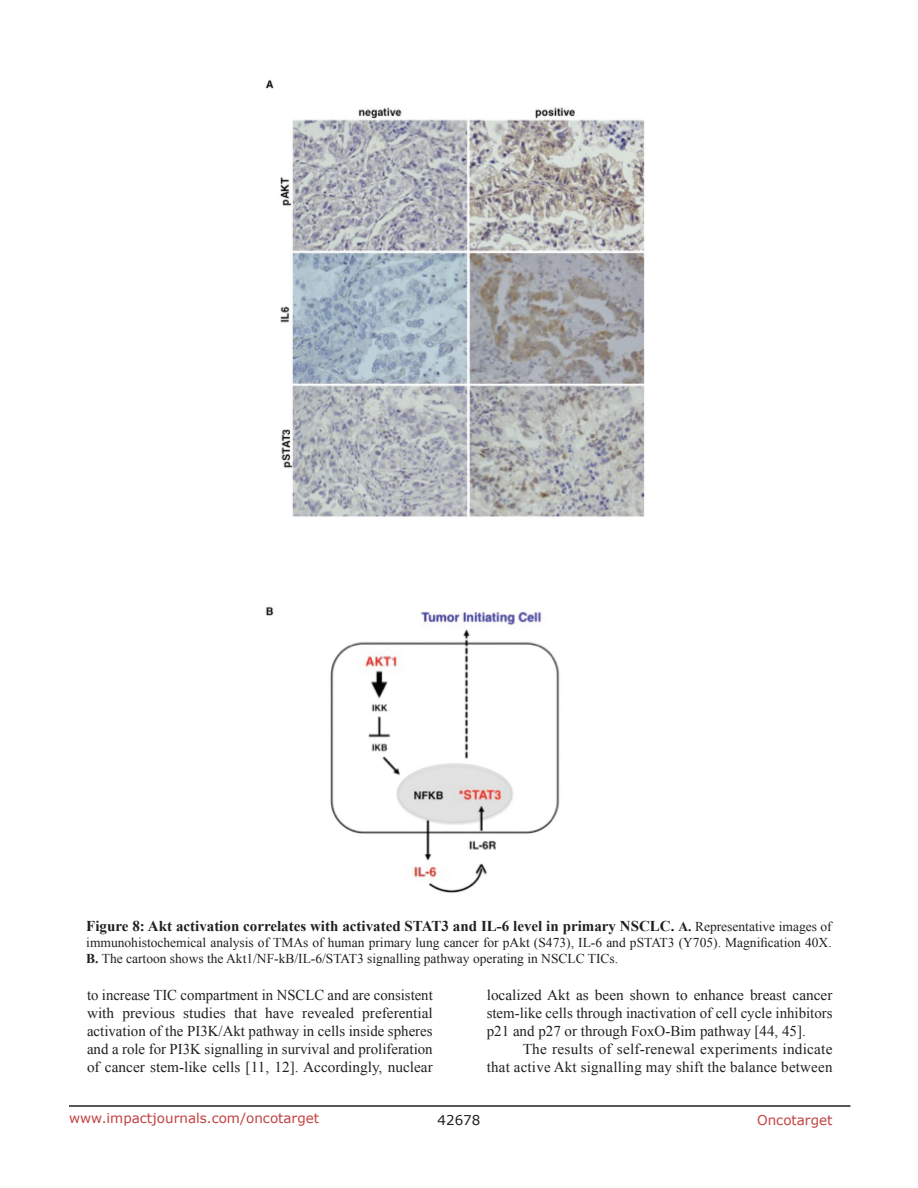
<style>
.page{position:relative;width:918px;height:1188px;background:#fff}
.page>*{position:absolute;margin:0;border:0;box-sizing:border-box;transform-origin:0 0}
.BodyText{font:15px/18px "Times New Roman";color:#231f20;text-align:justify}
.FigureText{font:700 15px "Times New Roman";color:#231f20}
.FigureText-2{font:13.5px/16.2px "Times New Roman";color:#231f20}
.t1{font:13.5px "Verdana";color:#c24141}
.t2{font:13.5px "Verdana";color:#231f20}
.s1{font-size:13.5px}
.s2{font-weight:400;font-size:13.5px}
.s3{font-weight:700}
</style>
<div class="page">
<hr style="left:69px;top:1105px;width:781px;height:2px;background:#231f20">
<img style="left:265px;top:80px;width:380px;height:813px">
<p class="FigureText" style="left:86px;top:915px;width:747px">Figure 8: Akt activation correlates with activated STAT3 and IL-6 level in primary NSCLC. <span class="s1">A.</span> <span class="s2">Representative images of</span></p>
<p class="FigureText-2" style="left:86px;top:934px;width:747px">immunohistochemical analysis of TMAs of human primary lung cancer for pAkt (S473), IL-6 and pSTAT3 (Y705). Magnification 40X.<br><span class="s3">B.</span> The cartoon shows the Akt1/NF-kB/IL-6/STAT3 signalling pathway operating in NSCLC TICs.</p>
<p class="BodyText" style="left:87px;top:986px;width:347px">to increase TIC compartment in NSCLC and are consistent with previous studies that have revealed preferential activation of the PI3K/Akt pathway in cells inside spheres and a role for PI3K signalling in survival and proliferation of cancer stem-like cells [11, 12]. Accordingly, nuclear</p>
<p class="BodyText" style="left:487px;top:986px;width:347px">localized Akt as been shown to enhance breast cancer stem-like cells through inactivation of cell cycle inhibitors p21 and p27 or through FoxO-Bim pathway [44, 45].</p>
<p class="BodyText" style="left:487px;top:1040px;width:347px;text-align:right">The results of self-renewal experiments indicate<br>that active Akt signalling may shift the balance between</p>
<p class="t1" style="left:69px;top:1109px;width:252px">www.impactjournals.com/oncotarget</p>
<p class="t2" style="left:438px;top:1111px;width:44px">42678</p>
<p class="t1" style="left:757px;top:1111px;width:77px">Oncotarget</p>
</div>
